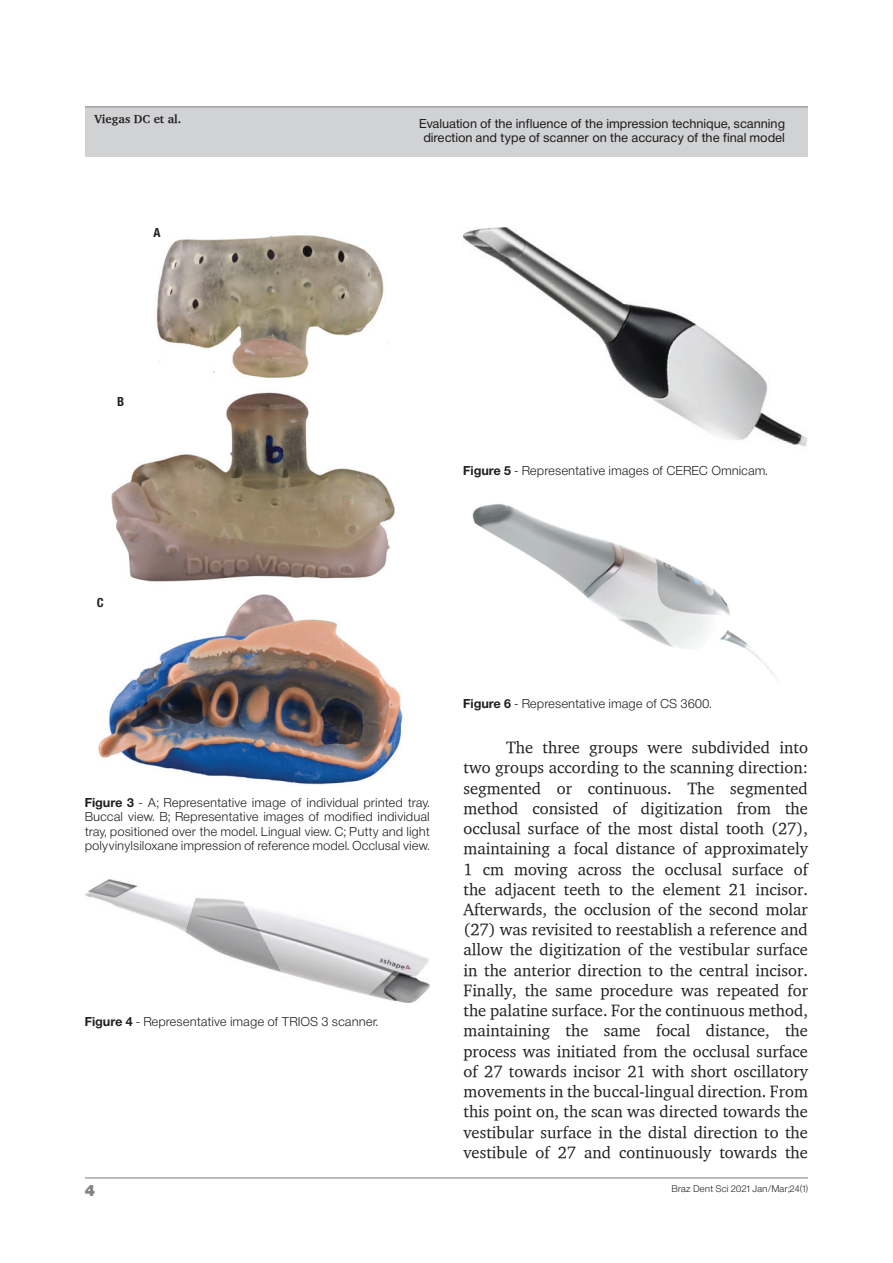
<style>
.page{position:relative;width:893px;height:1263px;background:#fff}
.page>*{position:absolute;margin:0;border:0;box-sizing:border-box;transform-origin:0 0}
.t1{font:16.5px/20.2px "Charter";color:#231f20;text-align:justify}
.t2{font:15px "Sh Europa Nr 2 Ultra";color:#808285}
.t3{font:12px/14.4px "Sh Europa Nr 2 Light";letter-spacing:.05em;color:#231f20;text-align:justify}
.t4{font:12px/14.4px "Sh Europa Nr 2";letter-spacing:.05em;color:#231f20;text-align:center}
.t5{font:700 12px "Charter";color:#231f20}
.t6{font:700 12px "Sh Europa Nr 2 Con";color:#231f20}
.t7{font:9px "Sh Europa Nr 2 Light";letter-spacing:.05em;color:#231f20}
.s1{font-family:"Sh Europa Nr 2";font-weight:700}
</style>
<div class="page">
<div style="left:85px;top:107px;width:723px;height:50px;background:#d1d2d4"></div>
<hr style="left:85px;top:106px;width:723px;height:1px;background:#808285">
<hr style="left:85px;top:1177px;width:723px;height:1px;background:#808285">
<img style="left:472px;top:504px;width:304px;height:174px">
<img style="left:156px;top:235px;width:228px;height:143px">
<img style="left:111px;top:392px;width:284px;height:188px">
<img style="left:98px;top:580px;width:305px;height:220px">
<img style="left:85px;top:880px;width:344px;height:122px">
<img style="left:463px;top:227px;width:345px;height:220px">
<p class="t5" style="left:94px;top:111px;width:89px">Viegas DC et al.</p>
<p class="t6" style="left:153px;top:225px;width:9px">A</p>
<p class="t6" style="left:117px;top:395px;width:8px">B</p>
<p class="t6" style="left:97px;top:595px;width:8px">C</p>
<p class="t4" style="left:419px;top:116px;width:367px">Evaluation of the influence of the impression technique, scanning direction and type of scanner on the accuracy of the final model</p>
<p class="t3" style="left:463px;top:463px;width:306px"><span class="s1">Figure 5</span> - Representative images of CEREC Omnicam.</p>
<p class="t3" style="left:85px;top:795px;width:346px"><span class="s1">Figure 3</span> - A; Representative image of individual printed tray.<br>Buccal view. B; Representative images of modified individual tray, positioned over the model. Lingual view. C; Putty and light polyvinylsiloxane impression of reference model. Occlusal view.</p>
<p class="t3" style="left:85px;top:1015px;width:294px"><span class="s1">Figure 4</span> - Representative image of TRIOS 3 scanner.</p>
<p class="t3" style="left:463px;top:696px;width:250px"><span class="s1">Figure 6</span> - Representative image of CS 3600.</p>
<p class="t1" style="left:463px;top:737px;width:346px;text-indent:43px">The three groups were subdivided into two groups according to the scanning direction: segmented or continuous. The segmented method consisted of digitization from the occlusal surface of the most distal tooth (27), maintaining a focal distance of approximately 1 cm moving across the occlusal surface of the adjacent teeth to the element 21 incisor.<br>Afterwards, the occlusion of the second molar (27) was revisited to reestablish a reference and allow the digitization of the vestibular surface in the anterior direction to the central incisor.<br>Finally, the same procedure was repeated for the palatine surface. For the continuous method, maintaining the same focal distance, the process was initiated from the occlusal surface of 27 towards incisor 21 with short oscillatory movements in the buccal-lingual direction. From this point on, the scan was directed towards the vestibular surface in the distal direction to the vestibule of 27 and continuously towards the</p>
<p class="t2" style="left:85px;top:1182px;width:11px">4</p>
<p class="t7" style="left:672px;top:1183px;width:138px">Braz Dent Sci 2021 Jan/Mar;24(1)</p>
</div>
